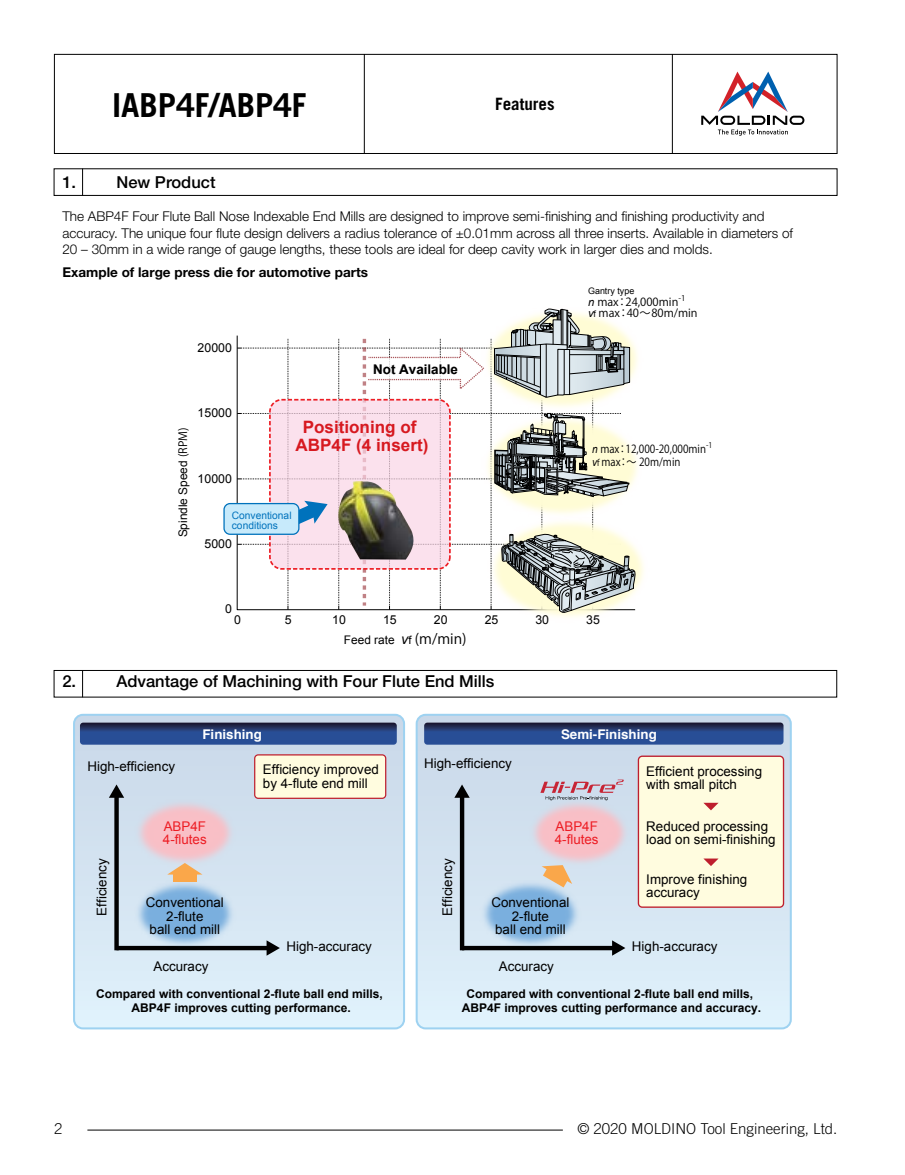
<style>
.page{position:relative;width:905px;height:1175px;background:#fff}
.page>*{position:absolute;margin:0;border:0;box-sizing:border-box;transform-origin:0 0}
.t1{font:700 33px "Trade Gothic";color:#000}
.t2{font:700 17.1px/18.1px "Arial";color:#d71920;text-align:center}
.t3{font:700 16.95px "Trade Gothic";color:#000}
.t4{font:500 16.5px "Helvetica Neue";color:#000}
.t5{font:300 15px "Trade Gothic";color:#000}
.t6{font:300 13.5px/16.2px "Helvetica Neue";color:#000}
.t7{font:700 13.5px "Helvetica Neue";color:#000}
.t8{font:13.35px/13.4px "Arial";color:#000}
.t9{font:13.35px/13.4px "Arial";color:#ed1d24}
.t10{font:700 13.35px "Helvetica";color:#fff}
.t11{font:700 13.35px "Arial";color:#000}
.t12{font:12.3px "Arial";color:#000}
.t13{font:700 12px/14.7px "Arial";color:#000;text-align:center}
.t14{font:11.85px "Arial";color:#000}
.t15{font:11.25px/13.4px "UD Shin Go Pro Medium 83 pv RKSJ H";color:#000;scale:.89 1}
.t16{font:11.25px/11.2px "UD Shin Go Pro Medium 83 pv RKSJ H";color:#000}
.t17{font:10.2px/10.2px "Arial";color:#0072bc}
.t18{font:9px "Arial";color:#000}
.s1{font-family:"Koz Go Pro";font-size:11.4px}
.s2{font-family:"Arial";font-style:italic}
.s3{font-family:"Arial";font-size:9px}
.s4{font-size:9px}
.s5{font-style:italic;font-size:14.1px}
.s6{font-size:11.4px}
.s7{font-family:"Koz Go Pro";font-size:14.1px}
</style>
<div class="page">
<div style="left:54px;top:54px;width:783px;height:100px;border:1px solid #000"></div>
<hr style="left:672px;top:54px;width:1px;height:99px;background:#000">
<hr style="left:364px;top:54px;width:1px;height:99px;background:#000">
<hr style="left:87px;top:1129px;width:476px;height:1px;background:#000">
<div style="left:54px;top:670px;width:783px;height:27px;border:1px solid #000"></div>
<svg style="left:82px;top:670px;width:1px;height:27px"></svg>
<div style="left:54px;top:168px;width:783px;height:28px;border:1px solid #000"></div>
<svg style="left:82px;top:169px;width:1px;height:27px"></svg>
<div style="left:224px;top:503px;width:75px;height:31px;background:#c7eafb;border-radius:6px"></div>
<div style="left:223px;top:503px;width:76px;height:32px;border:1px solid #0072bc;border-radius:6px"></div>
<svg style="left:237px;top:308px;width:399px;height:310px"></svg>
<svg style="left:76px;top:716px;width:328px;height:312px;background:#d5e5f3"></svg>
<div style="left:73px;top:713px;width:332px;height:316px;border:2px solid #9ed2f1;border-radius:9px"></div>
<svg style="left:418px;top:716px;width:372px;height:312px;background:#d6e6f3"></svg>
<div style="left:415px;top:713px;width:376px;height:316px;border:2px solid #9ed2f1;border-radius:9px"></div>
<svg style="left:80px;top:722px;width:317px;height:22px;background:#2a457f"></svg>
<svg style="left:424px;top:722px;width:359px;height:22px;background:#2a447f"></svg>
<svg style="left:276px;top:940px;width:4px;height:15px"></svg>
<hr style="left:460px;top:795px;width:4px;height:155px;background:#000">
<svg style="left:454px;top:784px;width:15px;height:13px"></svg>
<svg style="left:621px;top:940px;width:4px;height:15px"></svg>
<img style="left:94px;top:907px;width:182px;height:81px">
<img style="left:94px;top:757px;width:182px;height:150px">
<div style="left:173px;top:871px;width:24px;height:11px;background:#faa74a"></div>
<svg style="left:167px;top:863px;width:35px;height:11px"></svg>
<img style="left:439px;top:838px;width:182px;height:150px">
<img style="left:488px;top:757px;width:151px;height:150px">
<svg style="left:541px;top:865px;width:31px;height:22px"></svg>
<div style="left:255px;top:755px;width:131px;height:43px;background:#fffcdf;border-radius:4px"></div>
<div style="left:254px;top:754px;width:132px;height:45px;border:1px solid #be1e2d;border-radius:4px"></div>
<div style="left:638px;top:756px;width:145px;height:151px;background:#fffcdf;border-radius:4px"></div>
<div style="left:637px;top:755px;width:147px;height:152px;border:1px solid #be1e2d;border-radius:4px"></div>
<svg style="left:703px;top:802px;width:15px;height:8px"></svg>
<svg style="left:703px;top:858px;width:15px;height:8px"></svg>
<svg style="left:540px;top:779px;width:83px;height:21px;background:#c5b2c1"></svg>
<svg style="left:701px;top:72px;width:103px;height:64px"></svg>
<h1 class="t1" style="left:112px;top:85px;width:196px">IABP4F/ABP4F</h1>
<p class="t4" style="left:62px;top:173px;width:15px">1.</p>
<p class="t4" style="left:116px;top:173px;width:101px">New Product</p>
<p class="t3" style="left:495px;top:94px;width:61px">Features</p>
<p class="t6" style="left:62px;top:208px;width:732px">The ABP4F Four Flute Ball Nose Indexable End Mills are designed to improve semi-finishing and finishing productivity and accuracy. The unique four flute design delivers a radius tolerance of ±0.01mm across all three inserts. Available in diameters of<br>20 – 30mm in a wide range of gauge lengths, these tools are ideal for deep cavity work in larger dies and molds.</p>
<p class="t7" style="left:62px;top:264px;width:307px">Example of large press die for automotive parts</p>
<p class="t12" style="left:198px;top:339px;width:36px">20000</p>
<p class="t11" style="left:373px;top:360px;width:86px">Not Available</p>
<p class="t14" style="left:175px;top:537px;width:112px;rotate:-90deg">Spindle Speed <span class="s1">(RPM)</span></p>
<p class="t12" style="left:198px;top:405px;width:36px">15000</p>
<p class="t12" style="left:198px;top:470px;width:36px">10000</p>
<p class="t2" style="left:295px;top:418px;width:134px">Positioning of<br>ABP4F (4 insert)</p>
<p class="t17" style="left:232px;top:510px;width:61px">Conventional conditions</p>
<p class="t12" style="left:204px;top:535px;width:29px">5000</p>
<p class="t18" style="left:588px;top:285px;width:48px">Gantry type</p>
<p class="t16" style="left:588px;top:296px;width:111px"><span class="s2">n</span> max：24,000min<sup>-1<br></sup><span class="s2">v</span><span class="s3">f</span> max：40～80m/min</p>
<p class="t15" style="left:592px;top:442px;width:136px"><span class="s2">n</span> max：12,000-20,000min<sup>-1 </sup><span class="s2">v</span><span class="s4">f</span> max：～ 20m/min</p>
<p class="t12" style="left:225px;top:601px;width:8px">0</p>
<p class="t12" style="left:234px;top:611px;width:8px">0</p>
<p class="t12" style="left:285px;top:611px;width:8px">5</p>
<p class="t12" style="left:332px;top:611px;width:15px">10</p>
<p class="t12" style="left:383px;top:611px;width:15px">15</p>
<p class="t12" style="left:434px;top:611px;width:15px">20</p>
<p class="t12" style="left:484px;top:611px;width:15px">25</p>
<p class="t12" style="left:535px;top:611px;width:15px">30</p>
<p class="t12" style="left:586px;top:611px;width:15px">35</p>
<p class="t14" style="left:344px;top:632px;width:124px">Feed rate <span class="s5">v</span><span class="s6">f</span> <span class="s7">(m/min)</span></p>
<p class="t4" style="left:62px;top:671px;width:15px">2.</p>
<p class="t4" style="left:116px;top:671px;width:379px">Advantage of Machining with Four Flute End Mills</p>
<p class="t10" style="left:202px;top:723px;width:61px">Finishing</p>
<p class="t10" style="left:561px;top:723px;width:97px">Semi-Finishing</p>
<p class="t8" style="left:87px;top:759px;width:89px">High-efficiency</p>
<p class="t8" style="left:95px;top:915px;width:59px;rotate:-90deg">Efficiency</p>
<p class="t9" style="left:163px;top:819px;width:45px">ABP4F<br>4-flutes</p>
<p class="t8" style="left:146px;top:896px;width:79px;text-align:center">Conventional<br>2-flute<br>ball end mill</p>
<p class="t8" style="left:424px;top:757px;width:89px">High-efficiency</p>
<p class="t8" style="left:263px;top:763px;width:117px">Efficiency improved by 4-flute end mill</p>
<p class="t8" style="left:646px;top:764px;width:117px">Efficient processing with small pitch</p>
<p class="t8" style="left:646px;top:819px;width:131px">Reduced processing load on semi-finishing</p>
<p class="t8" style="left:646px;top:872px;width:102px">Improve finishing accuracy</p>
<p class="t9" style="left:555px;top:819px;width:45px">ABP4F<br>4-flutes</p>
<p class="t8" style="left:441px;top:915px;width:59px;rotate:-90deg">Efficiency</p>
<p class="t8" style="left:491px;top:896px;width:79px;text-align:center">Conventional<br>2-flute<br>ball end mill</p>
<p class="t8" style="left:286px;top:940px;width:87px">High-accuracy</p>
<p class="t8" style="left:632px;top:940px;width:87px">High-accuracy</p>
<p class="t8" style="left:153px;top:959px;width:56px">Accuracy</p>
<p class="t8" style="left:499px;top:959px;width:56px">Accuracy</p>
<p class="t13" style="left:96px;top:986px;width:288px">Compared with conventional 2-flute ball end mills,<br>ABP4F improves cutting performance.</p>
<p class="t13" style="left:461px;top:986px;width:301px">Compared with conventional 2-flute ball end mills,<br>ABP4F improves cutting performance and accuracy.</p>
<p class="t5" style="left:54px;top:1120px;width:10px">2</p>
<p class="t5" style="left:577px;top:1120px;width:261px">© 2020 MOLDINO Tool Engineering, Ltd.</p>
</div>
